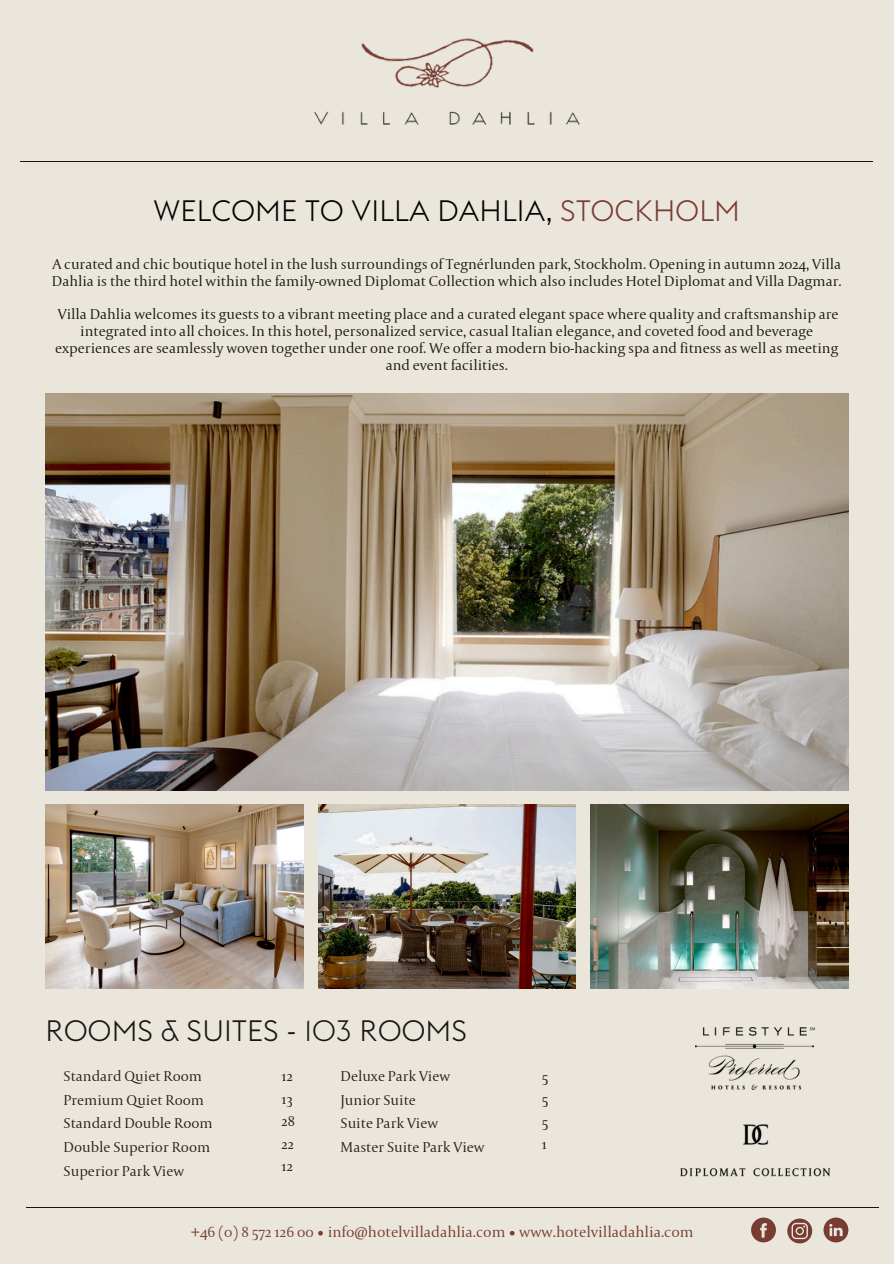
<style>
.page{position:relative;width:894px;height:1264px;background:#fff}
.page>*{position:absolute;margin:0;border:0;box-sizing:border-box;transform-origin:0 0}
.t1{font:300 29.1px "Euclid Flex";letter-spacing:.01em;color:#000}
.t2{font:300 29.1px "Euclid Flex";letter-spacing:.01em;color:#171615}
.t3{font:300 15.6px "Capitolium 2";color:#783c32}
.t4{font:300 15px/16.8px "Capitolium 2";color:#171615}
.t5{font:300 15px/22.5px "Capitolium 2";color:#231f20}
.s1{color:#783c32}
</style>
<div class="page">
<div style="left:0;top:0;width:893px;height:1263px;background:#ebe6dc"></div>
<hr style="left:20px;top:161px;width:852px;height:1px;background:#171615">
<img style="left:314px;top:38px;width:266px;height:87px">
<img style="left:680px;top:1124px;width:151px;height:53px">
<img style="left:46px;top:804px;width:257px;height:184px">
<img style="left:46px;top:394px;width:802px;height:396px">
<img style="left:590px;top:804px;width:258px;height:184px">
<img style="left:695px;top:1027px;width:119px;height:62px">
<img style="left:318px;top:804px;width:257px;height:184px">
<hr style="left:27px;top:1207px;width:851px;height:1px;background:#171615">
<svg style="left:751px;top:1217px;width:24px;height:25px"></svg>
<svg style="left:787px;top:1218px;width:24px;height:25px"></svg>
<svg style="left:823px;top:1217px;width:25px;height:25px"></svg>
<p class="t1" style="left:153px;top:191px;width:587px">WELCOME TO VILLA DAHLIA, <span class="s1">STOCKHOLM</span></p>
<p class="t4" style="left:52px;top:257px;width:791px">A curated and chic boutique hotel in the lush surroundings of Tegnérlunden park, Stockholm. Opening in autumn 2024, Villa<br>Dahlia is the third hotel within the family-owned Diplomat Collection which also includes Hotel Diplomat and Villa Dagmar.</p>
<p class="t4" style="left:55px;top:307px;width:784px;text-align:center">Villa Dahlia welcomes its guests to a vibrant meeting place and a curated elegant space where quality and craftsmanship are integrated into all choices. In this hotel, personalized service, casual Italian elegance, and coveted food and beverage experiences are seamlessly woven together under one roof. We offer a modern bio-hacking spa and fitness as well as meeting and event facilities.</p>
<p class="t2" style="left:46px;top:1012px;width:423px">ROOMS &amp; SUITES - 103 ROOMS</p>
<p class="t5" style="left:64px;top:1065px;width:150px;line-height:23.7px">Standard Quiet Room<br>Premium Quiet Room<br>Standard Double Room</p>
<h1 class="t5" style="left:64px;top:1137px;width:148px">Double Superior Room</h1>
<p class="t5" style="left:64px;top:1160px;width:122px">Superior Park View</p>
<p class="t5" style="left:281px;top:1066px;width:15px">12<br>13<br>28<br>22</p>
<h1 class="t5" style="left:281px;top:1156px;width:13px">12</h1>
<p class="t5" style="left:340px;top:1066px;width:111px">Deluxe Park View</p>
<p class="t5" style="left:340px;top:1089px;width:77px">Junior Suite</p>
<p class="t5" style="left:340px;top:1113px;width:99px">Suite Park View</p>
<p class="t5" style="left:340px;top:1137px;width:145px">Master Suite Park View</p>
<p class="t5" style="left:541px;top:1066px;width:8px">5<br>5</p>
<p class="t5" style="left:541px;top:1111px;width:8px">5<br>1</p>
<p class="t3" style="left:191px;top:1225px;width:504px">+46 (0) 8 572 126 00 • info@hotelvilladahlia.com • www.hotelvilladahlia.com</p>
</div>
